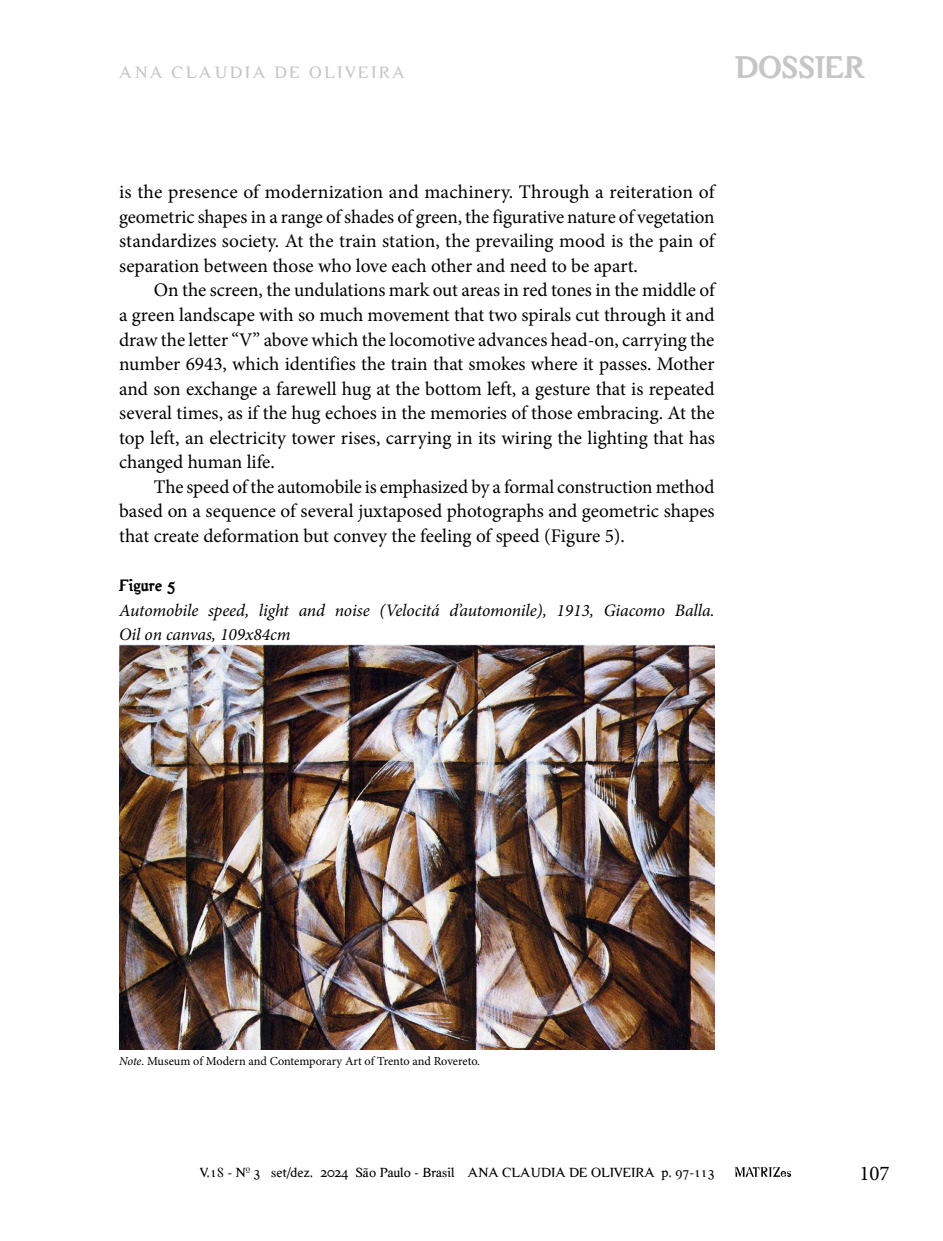
<style>
.page{position:relative;width:943px;height:1241px;background:#fff}
.page>*{position:absolute;margin:0;border:0;box-sizing:border-box;transform-origin:0 0}
.t1{font:700 33.25px "Hard Times";letter-spacing:-.03em;color:#c6c6c6}
.t2{font:21px "Minion Pro";color:#000}
.t3{font:19.25px/24.5px "Minion Pro";color:#000;text-align:justify}
.t4{font:italic 17.5px/24.5px "Minion Pro";letter-spacing:-.005em;color:#000}
.t5{font:17.5px "Hard Times";letter-spacing:.135em;color:#c6c6c6}
.t6{font:700 17.5px "Hard Times";color:#000}
.t7{font:14px "Hard Times";color:#000}
.t8{font:12.25px "Minion Pro";letter-spacing:-.005em;color:#000}
.s1{font-style:italic}
</style>
<div class="page">
<svg style="left:734px;top:1167px;width:57px;height:10px"></svg>
<img style="left:119px;top:644px;width:595px;height:405px">
<p class="t5" style="left:119px;top:63px;width:288px">ANA CLAUDIA DE OLIVEIRA</p>
<h1 class="t1" style="left:734px;top:46px;width:131px">DOSSIER</h1>
<p class="t3" style="left:119px;top:180px;width:597px">is the presence of modernization and machinery. Through a reiteration of geometric shapes in a range of shades of green, the figurative nature of vegetation standardizes society. At the train station, the prevailing mood is the pain of separation between those who love each other and need to be apart.</p>
<p class="t3" style="left:119px;top:278px;width:597px;text-indent:35px">On the screen, the undulations mark out areas in red tones in the middle of a green landscape with so much movement that two spirals cut through it and draw the letter “V” above which the locomotive advances head-on, carrying the number 6943, which identifies the train that smokes where it passes. Mother and son exchange a farewell hug at the bottom left, a gesture that is repeated several times, as if the hug echoes in the memories of those embracing. At the top left, an electricity tower rises, carrying in its wiring the lighting that has changed human life.</p>
<p class="t3" style="left:119px;top:474px;width:597px;text-indent:35px">The speed of the automobile is emphasized by a formal construction method based on a sequence of several juxtaposed photographs and geometric shapes that create deformation but convey the feeling of speed (Figure 5).</p>
<p class="t6" style="left:119px;top:574px;width:58px">Figure 5</p>
<p class="t4" style="left:119px;top:597px;width:597px">Automobile speed, light and noise (Velocitá d’automonile), 1913, Giacomo Balla.<br>Oil on canvas, 109x84cm</p>
<p class="t8" style="left:119px;top:1052px;width:362px"><span class="s1">Note</span>. Museum of Modern and Contemporary Art of Trento and Rovereto.</p>
<p class="t7" style="left:200px;top:1164px;width:516px">V.18 - Nº 3 set/dez. 2024 São Paulo - Brasil ANA CLAUDIA DE OLIVEIRA p. 97-113</p>
<p class="t2" style="left:859px;top:1158px;width:32px">107</p>
</div>
